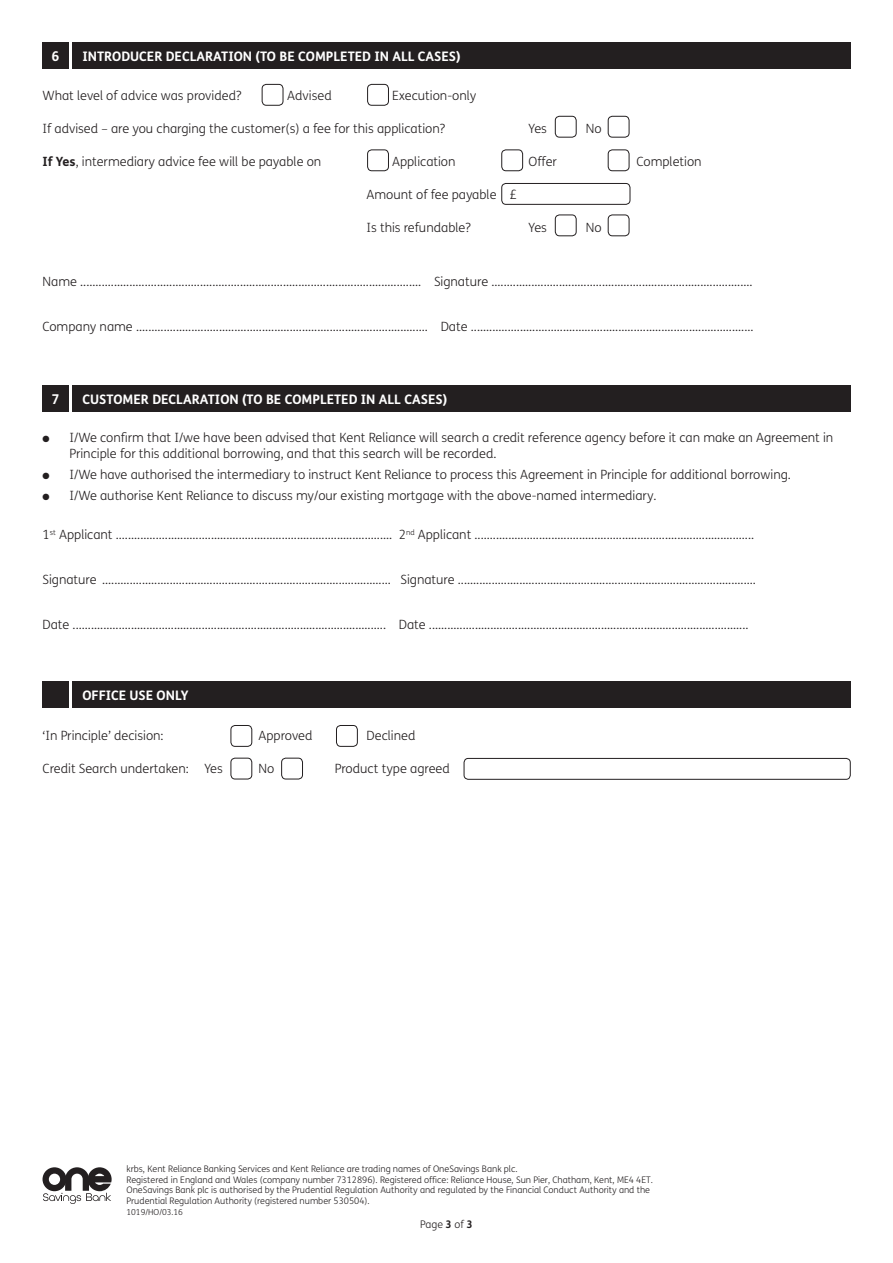
<style>
.page{position:relative;width:893px;height:1263px;background:#fff}
.page>*{position:absolute;margin:0;border:0;box-sizing:border-box;transform-origin:0 0}
.Paragraph_Style_2{font:700 13.5px "FS Me";color:#fff}
.t1{font:700 13.2px "FS Me";color:#fff}
.SECTION_6_STYLE{font:300 12.75px/16.5px "FS Me";color:#231f20}
.t2{font:300 10.5px "FS Me";color:#231f20}
.t3{font:300 9px "FS Me";color:#231f20}
.t4{font:300 8.25px "FS Me";color:#231f20}
.s1{font-weight:700}
</style>
<div class="page">
<div style="left:464px;top:758px;width:386px;height:21px;border:1px solid #231f20;border-radius:4px"></div>
<div style="left:231px;top:758px;width:21px;height:21px;border:1px solid #231f20;border-radius:4px"></div>
<div style="left:231px;top:725px;width:21px;height:21px;border:1px solid #231f20;border-radius:4px"></div>
<div style="left:336px;top:725px;width:22px;height:21px;border:1px solid #231f20;border-radius:4px"></div>
<div style="left:281px;top:758px;width:22px;height:21px;border:1px solid #231f20;border-radius:4px"></div>
<svg style="left:43px;top:1167px;width:69px;height:37px"></svg>
<div style="left:72px;top:385px;width:778px;height:27px;background:#231f20"></div>
<div style="left:72px;top:682px;width:778px;height:26px;background:#231f20"></div>
<div style="left:43px;top:385px;width:26px;height:26px;background:#231f20"></div>
<div style="left:43px;top:682px;width:26px;height:26px;background:#231f20"></div>
<div style="left:72px;top:43px;width:778px;height:26px;background:#231f20"></div>
<div style="left:43px;top:43px;width:26px;height:26px;background:#231f20"></div>
<div style="left:262px;top:84px;width:21px;height:21px;border:1px solid #231f20;border-radius:4px"></div>
<div style="left:367px;top:84px;width:22px;height:21px;border:1px solid #231f20;border-radius:4px"></div>
<div style="left:555px;top:116px;width:21px;height:21px;border:1px solid #231f20;border-radius:4px"></div>
<div style="left:555px;top:215px;width:21px;height:21px;border:1px solid #231f20;border-radius:4px"></div>
<div style="left:367px;top:150px;width:22px;height:21px;border:1px solid #231f20;border-radius:4px"></div>
<div style="left:502px;top:150px;width:21px;height:21px;border:1px solid #231f20;border-radius:4px"></div>
<div style="left:502px;top:183px;width:128px;height:22px;border:1px solid #231f20;border-radius:4px"></div>
<div style="left:608px;top:150px;width:21px;height:21px;border:1px solid #231f20;border-radius:4px"></div>
<div style="left:608px;top:116px;width:21px;height:21px;border:1px solid #231f20;border-radius:4px"></div>
<div style="left:608px;top:215px;width:21px;height:21px;border:1px solid #231f20;border-radius:4px"></div>
<p class="Paragraph_Style_2" style="left:52px;top:46px;width:9px">6</p>
<p class="t1" style="left:82px;top:46px;width:380px">INTRODUCER DECLARATION (TO BE COMPLETED IN ALL CASES)</p>
<p class="SECTION_6_STYLE" style="left:43px;top:87px;width:200px">What level of advice was provided?</p>
<p class="SECTION_6_STYLE" style="left:287px;top:87px;width:46px">Advised</p>
<p class="SECTION_6_STYLE" style="left:392px;top:87px;width:86px">Execution-only</p>
<p class="SECTION_6_STYLE" style="left:43px;top:120px;width:404px">If advised – are you charging the customer(s) a fee for this application?</p>
<p class="SECTION_6_STYLE" style="left:529px;top:120px;width:20px">Yes</p>
<p class="SECTION_6_STYLE" style="left:586px;top:120px;width:17px">No</p>
<p class="SECTION_6_STYLE" style="left:43px;top:153px;width:280px"><span class="s1">If Yes</span>, intermediary advice fee will be payable on</p>
<p class="SECTION_6_STYLE" style="left:392px;top:153px;width:65px">Application</p>
<p class="SECTION_6_STYLE" style="left:529px;top:153px;width:30px">Offer</p>
<p class="SECTION_6_STYLE" style="left:637px;top:153px;width:67px">Completion</p>
<p class="SECTION_6_STYLE" style="left:367px;top:186px;width:152px">Amount of fee payable £</p>
<p class="SECTION_6_STYLE" style="left:366px;top:219px;width:106px">Is this refundable?</p>
<p class="SECTION_6_STYLE" style="left:528px;top:219px;width:20px">Yes</p>
<p class="SECTION_6_STYLE" style="left:586px;top:219px;width:17px">No</p>
<p class="SECTION_6_STYLE" style="left:43px;top:272px;width:712px">Name ............................................................................................................... Signature .....................................................................................</p>
<p class="SECTION_6_STYLE" style="left:43px;top:317px;width:712px">Company name ............................................................................................... Date ............................................................................................</p>
<p class="Paragraph_Style_2" style="left:52px;top:388px;width:9px">7</p>
<p class="t1" style="left:82px;top:389px;width:366px">CUSTOMER DECLARATION (TO BE COMPLETED IN ALL CASES)</p>
<p class="SECTION_6_STYLE" style="left:70px;top:428px;width:765px;text-indent:-27px">● I/We confirm that I/we have been advised that Kent Reliance will search a credit reference agency before it can make an Agreement in<br>Principle for this additional borrowing, and that this search will be recorded.</p>
<p class="SECTION_6_STYLE" style="left:43px;top:466px;width:750px">● I/We have authorised the intermediary to instruct Kent Reliance to process this Agreement in Principle for additional borrowing.</p>
<p class="SECTION_6_STYLE" style="left:43px;top:487px;width:616px">● I/We authorise Kent Reliance to discuss my/our existing mortgage with the above-named intermediary.</p>
<p class="SECTION_6_STYLE" style="left:43px;top:526px;width:713px">1<sup>st</sup> Applicant .......................................................................................... 2<sup>nd</sup> Applicant ...........................................................................................</p>
<p class="SECTION_6_STYLE" style="left:43px;top:571px;width:715px">Signature .............................................................................................. Signature .................................................................................................</p>
<p class="SECTION_6_STYLE" style="left:43px;top:616px;width:707px">Date ...................................................................................................... Date ........................................................................................................</p>
<p class="t1" style="left:82px;top:685px;width:108px">OFFICE USE ONLY</p>
<p class="SECTION_6_STYLE" style="left:43px;top:727px;width:123px">‘In Principle’ decision:</p>
<p class="SECTION_6_STYLE" style="left:259px;top:727px;width:55px">Approved</p>
<p class="SECTION_6_STYLE" style="left:367px;top:727px;width:50px">Declined</p>
<p class="SECTION_6_STYLE" style="left:43px;top:760px;width:182px">Credit Search undertaken: Yes</p>
<p class="SECTION_6_STYLE" style="left:259px;top:760px;width:17px">No</p>
<p class="SECTION_6_STYLE" style="left:335px;top:760px;width:117px">Product type agreed</p>
<p class="t3" style="left:126px;top:1163px;width:393px">krbs, Kent Reliance Banking Services and Kent Reliance are trading names of OneSavings Bank plc.</p>
<p class="t3" style="left:126px;top:1173px;width:528px">Registered in England and Wales (company number 7312896). Registered office: Reliance House, Sun Pier, Chatham, Kent, ME4 4ET.</p>
<p class="t3" style="left:126px;top:1184px;width:525px">OneSavings Bank plc is authorised by the Prudential Regulation Authority and regulated by the Financial Conduct Authority and the</p>
<p class="t3" style="left:126px;top:1194px;width:245px">Prudential Regulation Authority (registered number 530504).</p>
<p class="t4" style="left:126px;top:1206px;width:58px">1019/HO/03.16</p>
<p class="t2" style="left:420px;top:1217px;width:54px">Page <span class="s1">3</span> of <span class="s1">3</span></p>
</div>
